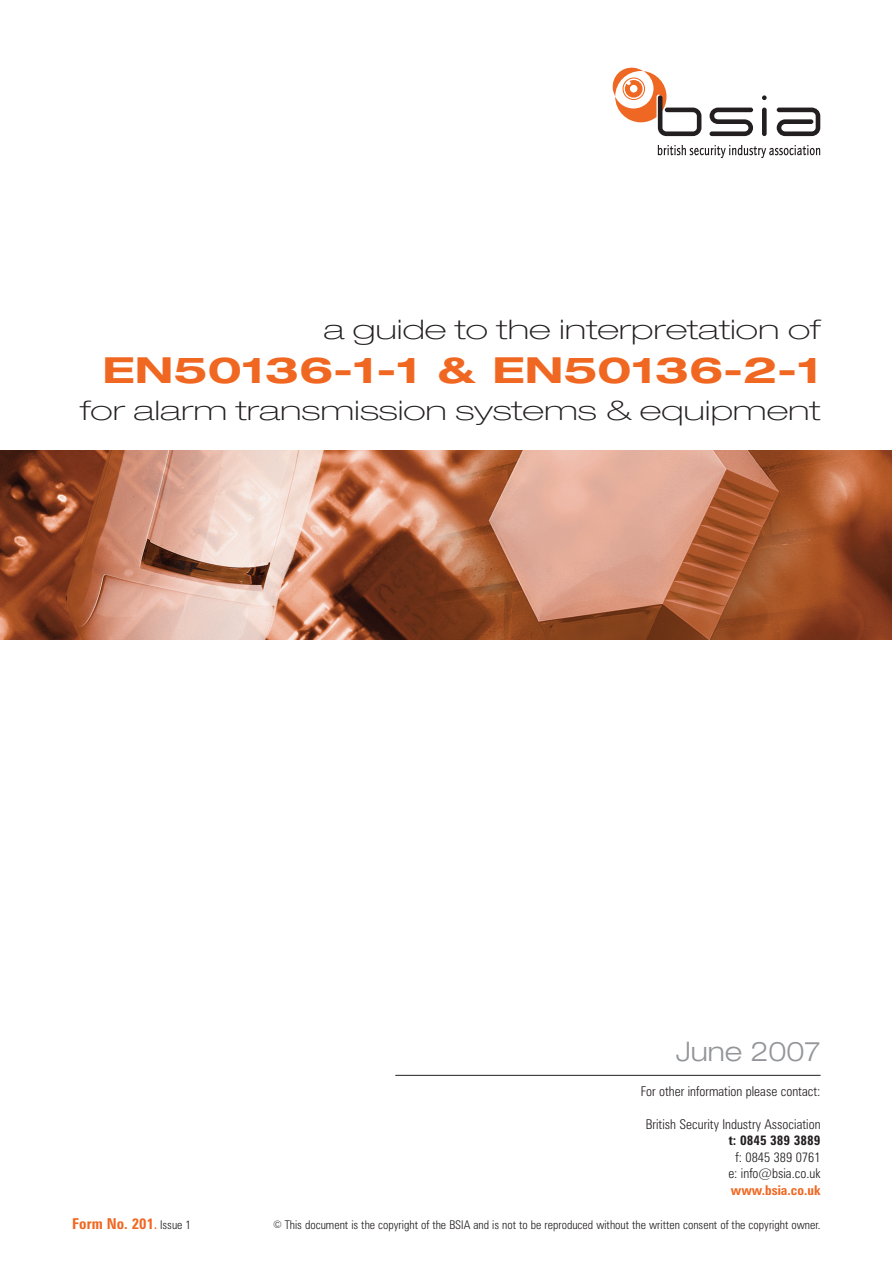
<style>
.page{position:relative;width:893px;height:1263px;background:#fff}
.page>*{position:absolute;margin:0;border:0;box-sizing:border-box;transform-origin:0 0}
.t1{font:700 expanded 36px "Helvetica Neue";color:#f06721;scale:1.16 1}
.t2{font:100 expanded 27px "Helvetica Neue";color:#231f20;scale:1.3 1}
.t3{font:300 expanded 27px "Helvetica Neue";color:#939598}
.t4{font:700 condensed 15px "Zurich BT";color:#f06721}
.t5{font:300 condensed 13.5px/16.5px "Zurich BT";color:#231f20;text-align:center}
.t6{font:700 condensed 13.5px "Zurich BT";color:#f06721}
.t7{font:700 condensed 13.5px "Zurich BT";color:#231f20}
.t8{font:300 condensed 12px "Zurich BT";color:#231f20}
.s1{font-size:12px}
.s2{font-weight:300;font-size:12px;color:#231f20}
.s3{font-size:10.5px}
</style>
<div class="page">
<hr style="left:395px;top:1075px;width:425px;height:1px;background:#231f20">
<svg style="left:709px;top:108px;width:44px;height:28px"></svg>
<svg style="left:762px;top:95px;width:4px;height:41px"></svg>
<svg style="left:777px;top:108px;width:43px;height:28px"></svg>
<svg style="left:613px;top:68px;width:88px;height:68px"></svg>
<svg style="left:658px;top:145px;width:162px;height:13px"></svg>
<img style="left:0;top:451px;width:892px;height:189px">
<h2 class="t2" style="left:323px;top:320px;width:384px">a guide to the interpretation of</h2>
<h1 class="t1" style="left:102px;top:357px;width:620px">EN50136-1-1 &amp; EN50136-2-1</h1>
<h2 class="t2" style="left:80px;top:401px;width:571px">for alarm transmission systems &amp; equipment</h2>
<h2 class="t3" style="left:676px;top:1041px;width:146px">June 2007</h2>
<p class="t5" style="left:641px;top:1084px;width:181px">For other information please contact:</p>
<p class="t5" style="left:646px;top:1117px;width:176px">British Security Industry Association</p>
<p class="t7" style="left:729px;top:1135px;width:93px">t: 0845 389 3889</p>
<p class="t5" style="left:728px;top:1150px;width:94px">f: 0845 389 0761 e: info@bsia.co.uk</p>
<p class="t6" style="left:731px;top:1185px;width:91px">www.bsia.co.uk</p>
<p class="t4" style="left:72px;top:1218px;width:121px">Form No. 201<span class="s1">.</span> <span class="s2">Issue 1</span></p>
<p class="t8" style="left:273px;top:1220px;width:549px"><span class="s3">©</span> This document is the copyright of the BSIA and is not to be reproduced without the written consent of the copyright owner.</p>
</div>
